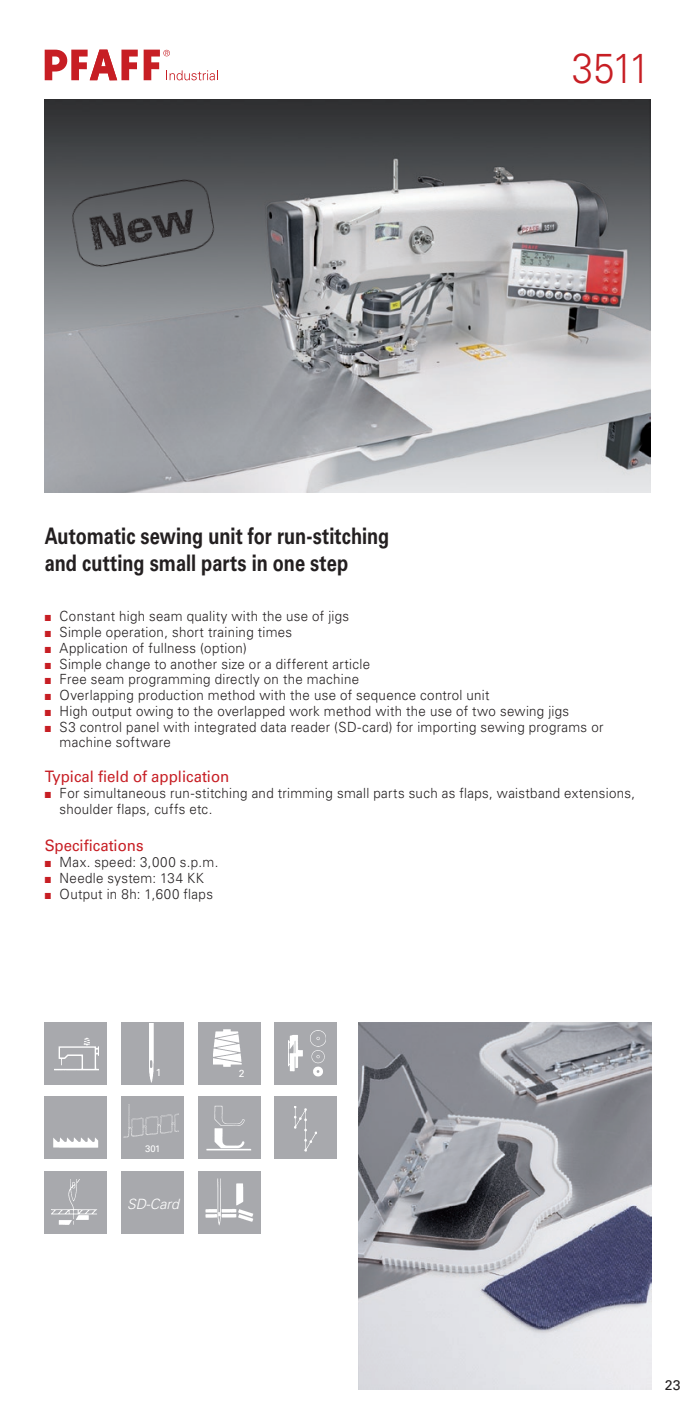
<style>
.page{position:relative;width:695px;height:1414px;background:#fff}
.page>*{position:absolute;margin:0;border:0;box-sizing:border-box;transform-origin:0 0}
.Titel_1{font:300 42px "Univers";color:#c71e24;scale:.9 1}
.Zwischenüberschrift{font:700 22.75px/27.3px "Univers";letter-spacing:.005em;color:#231f20;scale:.8 1}
.Subheadline_Univers{font:15.75px "Univers";color:#c71e24;scale:.95 1}
.t1{font:italic 300 14.17px "Univers";color:#fff}
.Einzug_3_mm{font:300 14px/15.8px "Univers";letter-spacing:.025em;color:#231f20;scale:.95 1}
.t2{font:14px "Univers";color:#231f20}
.Piktogramme{font:10.33px "Univers";color:#fff}
.t3{font:9.45px "Univers";color:#fff}
.s1{color:#c71e24}
</style>
<div class="page">
<svg style="left:45px;top:50px;width:173px;height:30px"></svg>
<img style="left:45px;top:99px;width:605px;height:394px">
<img style="left:358px;top:1022px;width:293px;height:367px">
<img style="left:64px;top:170px;width:167px;height:108px">
<div style="left:198px;top:1022px;width:63px;height:62px;background:#a8a9ad"></div>
<img style="left:213px;top:1030px;width:29px;height:37px">
<div style="left:122px;top:1022px;width:62px;height:62px;background:#a8a9ad"></div>
<img style="left:149px;top:1023px;width:5px;height:60px">
<div style="left:45px;top:1022px;width:62px;height:62px;background:#a8a9ad"></div>
<img style="left:54px;top:1037px;width:45px;height:34px">
<div style="left:45px;top:1171px;width:62px;height:62px;background:#a8a9ad"></div>
<img style="left:52px;top:1180px;width:45px;height:45px">
<div style="left:122px;top:1171px;width:62px;height:62px;background:#a8a9ad"></div>
<div style="left:198px;top:1096px;width:63px;height:63px;background:#a8a9ad"></div>
<img style="left:207px;top:1105px;width:44px;height:45px">
<div style="left:274px;top:1022px;width:63px;height:62px;background:#a8a9ad"></div>
<img style="left:288px;top:1031px;width:38px;height:45px">
<div style="left:274px;top:1096px;width:63px;height:63px;background:#a8a9ad"></div>
<img style="left:294px;top:1106px;width:22px;height:45px">
<div style="left:45px;top:1096px;width:62px;height:63px;background:#a8a9ad"></div>
<img style="left:53px;top:1137px;width:46px;height:11px">
<div style="left:122px;top:1096px;width:62px;height:63px;background:#a8a9ad"></div>
<img style="left:124px;top:1104px;width:54px;height:33px">
<div style="left:198px;top:1171px;width:63px;height:62px;background:#a8a9ad"></div>
<img style="left:206px;top:1178px;width:47px;height:48px">
<p class="Titel_1" style="left:572px;top:43px;width:88px">3511</p>
<p class="Zwischenüberschrift" style="left:45px;top:522px;width:432px">Automatic sewing unit for run-stitching and cutting small parts in one step</p>
<p class="Einzug_3_mm" style="left:45px;top:609px;width:322px"><span class="s1">■</span> Constant high seam quality with the use of jigs</p>
<p class="Einzug_3_mm" style="left:45px;top:624px;width:262px"><span class="s1">■</span> Simple operation, short training times</p>
<p class="Einzug_3_mm" style="left:45px;top:640px;width:214px"><span class="s1">■</span> Application of fullness (option)</p>
<p class="Einzug_3_mm" style="left:45px;top:656px;width:344px"><span class="s1">■</span> Simple change to another size or a different article</p>
<p class="Einzug_3_mm" style="left:45px;top:672px;width:332px"><span class="s1">■</span> Free seam programming directly on the machine</p>
<p class="Einzug_3_mm" style="left:45px;top:687px;width:470px"><span class="s1">■</span> Overlapping production method with the use of sequence control unit</p>
<p class="Einzug_3_mm" style="left:45px;top:703px;width:553px"><span class="s1">■</span> High output owing to the overlapped work method with the use of two sewing jigs</p>
<p class="Einzug_3_mm" style="left:60px;top:719px;width:574px;text-indent:-15px"><span class="s1">■</span> S3 control panel with integrated data reader (SD-card) for importing sewing programs or machine software</p>
<p class="Subheadline_Univers" style="left:45px;top:767px;width:196px">Typical field of application</p>
<p class="Einzug_3_mm" style="left:60px;top:785px;width:607px;text-indent:-15px"><span class="s1">■</span> For simultaneous run-stitching and trimming small parts such as flaps, waistband extensions, shoulder flaps, cuffs etc.</p>
<p class="Subheadline_Univers" style="left:45px;top:836px;width:106px">Specifications</p>
<p class="Einzug_3_mm" style="left:45px;top:854px;width:184px"><span class="s1">■</span> Max. speed: 3,000 s.p.m.</p>
<p class="Einzug_3_mm" style="left:45px;top:870px;width:169px"><span class="s1">■</span> Needle system: 134 KK</p>
<p class="Einzug_3_mm" style="left:45px;top:886px;width:179px"><span class="s1">■</span> Output in 8h: 1,600 flaps</p>
<p class="Piktogramme" style="left:156px;top:1066px;width:7px">1</p>
<p class="Piktogramme" style="left:239px;top:1067px;width:7px">2</p>
<p class="t3" style="left:145px;top:1143px;width:17px">301</p>
<p class="t1" style="left:127px;top:1195px;width:53px">SD-Card</p>
<p class="t2" style="left:664px;top:1377px;width:17px">23</p>
</div>
